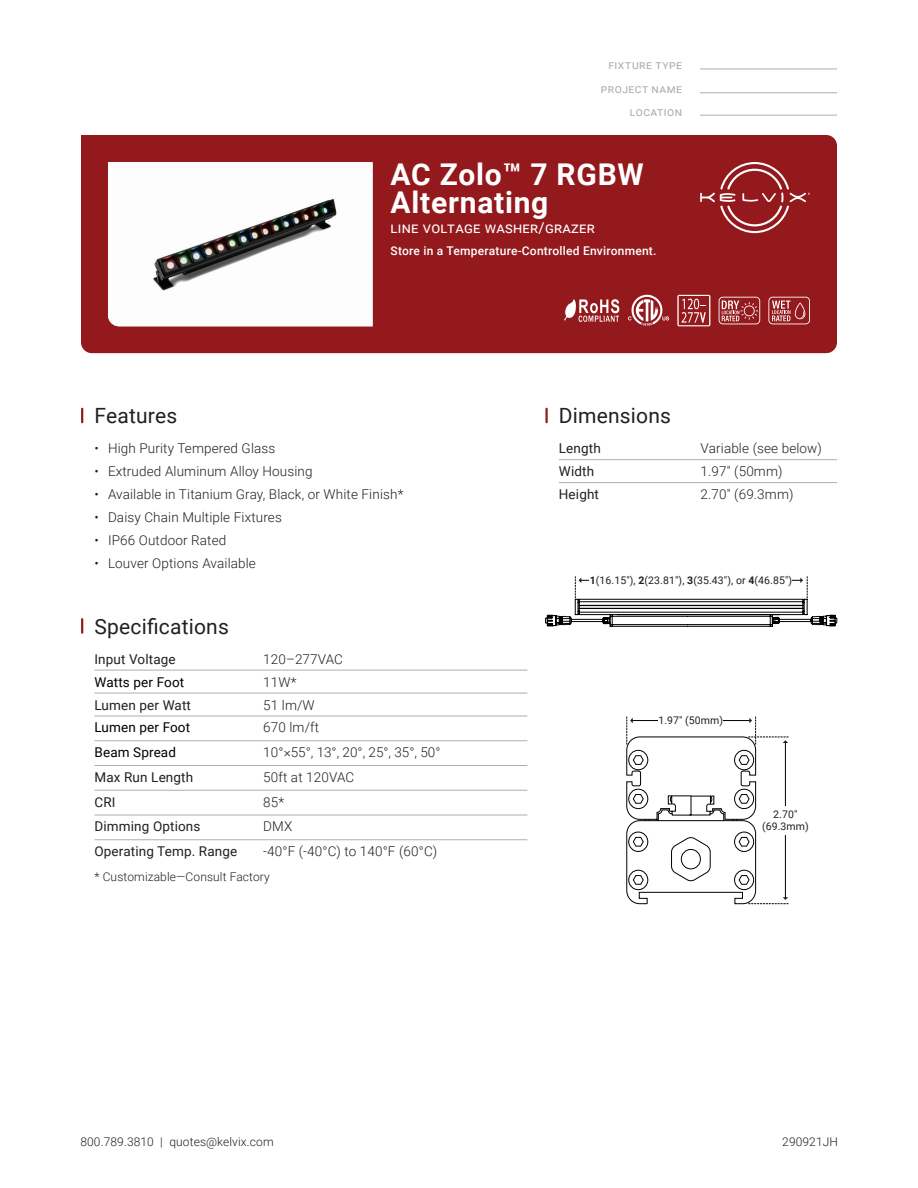
<style>
.page{position:relative;width:918px;height:1188px;background:#fff}
.page>*{position:absolute;margin:0;border:0;box-sizing:border-box;transform-origin:0 0}
.t1{font:700 30px/28.5px "Roboto";letter-spacing:.025em;color:#fff}
.t2{font:21px "Roboto";letter-spacing:.01em;color:#231f20}
.t3{font:15px "Roboto";letter-spacing:.025em;color:#fff}
.t4{font:300 13.5px "Roboto";letter-spacing:.01em;color:#231f20}
.t5{font:13.5px "Roboto";letter-spacing:.01em;color:#231f20}
.t6{font:13.5px "Roboto";letter-spacing:.01em;color:#000001}
.t7{font:300 12px "Roboto";letter-spacing:.01em;color:#231f20}
.t8{font:500 12px "Roboto";letter-spacing:.02em;color:#fff}
.t9{font:12px "Roboto";letter-spacing:.045em;color:#afaeae}
.t10{font:10.5px/12px "Roboto";letter-spacing:.01em;color:#231f20;text-align:center}
.s1{font-weight:700}
</style>
<div class="page">
<div style="left:81px;top:135px;width:756px;height:218px;background:#93191d"></div>
<img style="left:108px;top:162px;width:265px;height:164px">
<svg style="left:700px;top:162px;width:110px;height:71px;background:#a03539"></svg>
<svg style="left:81px;top:409px;width:2px;height:13px"></svg>
<svg style="left:81px;top:619px;width:2px;height:14px"></svg>
<hr style="left:95px;top:670px;width:432px;height:1px;background:#afaeae">
<hr style="left:95px;top:693px;width:432px;height:1px;background:#afaeae">
<hr style="left:95px;top:716px;width:432px;height:1px;background:#afaeae">
<hr style="left:95px;top:741px;width:432px;height:1px;background:#afaeae">
<hr style="left:95px;top:765px;width:432px;height:1px;background:#afaeae">
<hr style="left:95px;top:790px;width:432px;height:1px;background:#afaeae">
<hr style="left:95px;top:815px;width:432px;height:1px;background:#afaeae">
<hr style="left:95px;top:840px;width:432px;height:1px;background:#afaeae">
<hr style="left:700px;top:69px;width:137px;height:1px;background:#afaeae">
<hr style="left:700px;top:92px;width:137px;height:1px;background:#afaeae">
<hr style="left:700px;top:115px;width:137px;height:1px;background:#afaeae">
<svg style="left:545px;top:409px;width:3px;height:13px"></svg>
<hr style="left:559px;top:459px;width:278px;height:1px;background:#afaeae">
<hr style="left:559px;top:482px;width:278px;height:1px;background:#afaeae">
<svg style="left:564px;top:299px;width:55px;height:23px"></svg>
<svg style="left:768px;top:297px;width:42px;height:27px"></svg>
<svg style="left:719px;top:297px;width:41px;height:27px"></svg>
<svg style="left:626px;top:717px;width:162px;height:187px"></svg>
<div style="left:762px;top:806px;width:47px;height:28px;background:#fff"></div>
<svg style="left:628px;top:295px;width:41px;height:31px"></svg>
<svg style="left:677px;top:295px;width:33px;height:31px"></svg>
<svg style="left:545px;top:577px;width:292px;height:50px"></svg>
<div style="left:658px;top:716px;width:65px;height:9px;background:#fff"></div>
<p class="t9" style="left:608px;top:57px;width:75px">fixture type</p>
<p class="t9" style="left:601px;top:80px;width:83px">project name</p>
<p class="t9" style="left:630px;top:103px;width:54px">location</p>
<h1 class="t1" style="left:391px;top:162px;width:255px">AC Zolo™ 7 RGBW<br>Alternating</h1>
<p class="t3" style="left:391px;top:218px;width:206px">line voltage washer/grazer</p>
<p class="t8" style="left:391px;top:245px;width:267px">Store in a Temperature-Controlled Environment.</p>
<h2 class="t2" style="left:94px;top:404px;width:84px">Features</h2>
<p class="t4" style="left:94px;top:442px;width:182px">• High Purity Tempered Glass</p>
<p class="t4" style="left:94px;top:465px;width:220px">• Extruded Aluminum Alloy Housing</p>
<p class="t4" style="left:94px;top:488px;width:310px">• Available in Titanium Gray, Black, or White Finish*</p>
<p class="t4" style="left:94px;top:511px;width:189px">• Daisy Chain Multiple Fixtures</p>
<p class="t4" style="left:94px;top:534px;width:133px">• IP66 Outdoor Rated</p>
<p class="t4" style="left:94px;top:557px;width:163px">• Louver Options Available</p>
<h2 class="t2" style="left:94px;top:612px;width:136px">Specifications</h2>
<p class="t5" style="left:94px;top:649px;width:83px">Input Voltage</p>
<p class="t4" style="left:263px;top:653px;width:81px">120–277VAC</p>
<p class="t6" style="left:94px;top:672px;width:91px">Watts per Foot</p>
<p class="t4" style="left:263px;top:676px;width:35px">11W*</p>
<p class="t5" style="left:94px;top:695px;width:98px">Lumen per Watt</p>
<p class="t4" style="left:263px;top:699px;width:53px">51 lm/W</p>
<p class="t6" style="left:94px;top:718px;width:97px">Lumen per Foot</p>
<p class="t4" style="left:263px;top:722px;width:57px">670 lm/ft</p>
<p class="t6" style="left:94px;top:743px;width:83px">Beam Spread</p>
<p class="t4" style="left:263px;top:746px;width:179px">10°×55°, 13°, 20°, 25°, 35°, 50°</p>
<p class="t5" style="left:95px;top:768px;width:100px">Max Run Length</p>
<p class="t4" style="left:263px;top:771px;width:93px">50ft at 120VAC</p>
<p class="t5" style="left:95px;top:792px;width:23px">CRI</p>
<p class="t4" style="left:263px;top:796px;width:22px">85*</p>
<p class="t5" style="left:95px;top:817px;width:107px">Dimming Options</p>
<p class="t4" style="left:263px;top:821px;width:31px">DMX</p>
<p class="t5" style="left:95px;top:842px;width:144px">Operating Temp. Range</p>
<p class="t4" style="left:263px;top:845px;width:175px">-40°F (-40°C) to 140°F (60°C)</p>
<p class="t7" style="left:95px;top:871px;width:177px">* Customizable—Consult Factory</p>
<h2 class="t2" style="left:559px;top:401px;width:114px">Dimensions</h2>
<p class="t5" style="left:559px;top:439px;width:43px">Length</p>
<p class="t4" style="left:701px;top:442px;width:123px">Variable (see below)</p>
<p class="t5" style="left:559px;top:462px;width:37px">Width</p>
<p class="t4" style="left:701px;top:465px;width:83px">1.97" (50mm)</p>
<p class="t5" style="left:559px;top:485px;width:42px">Height</p>
<p class="t4" style="left:701px;top:488px;width:94px">2.70" (69.3mm)</p>
<p class="t10" style="left:590px;top:574px;width:204px"><span class="s1">1</span>(16.15″), <span class="s1">2</span>(23.81"), <span class="s1">3</span>(35.43"), or <span class="s1">4</span>(46.85")</p>
<p class="t10" style="left:658px;top:714px;width:66px">1.97″ (50mm)</p>
<p class="t10" style="left:762px;top:808px;width:48px">2.70″ (69.3mm)</p>
<p class="t7" style="left:80px;top:1133px;width:195px">800.789.3810 | quotes@kelvix.com</p>
<p class="t7" style="left:782px;top:1136px;width:57px">290921JH</p>
</div>
